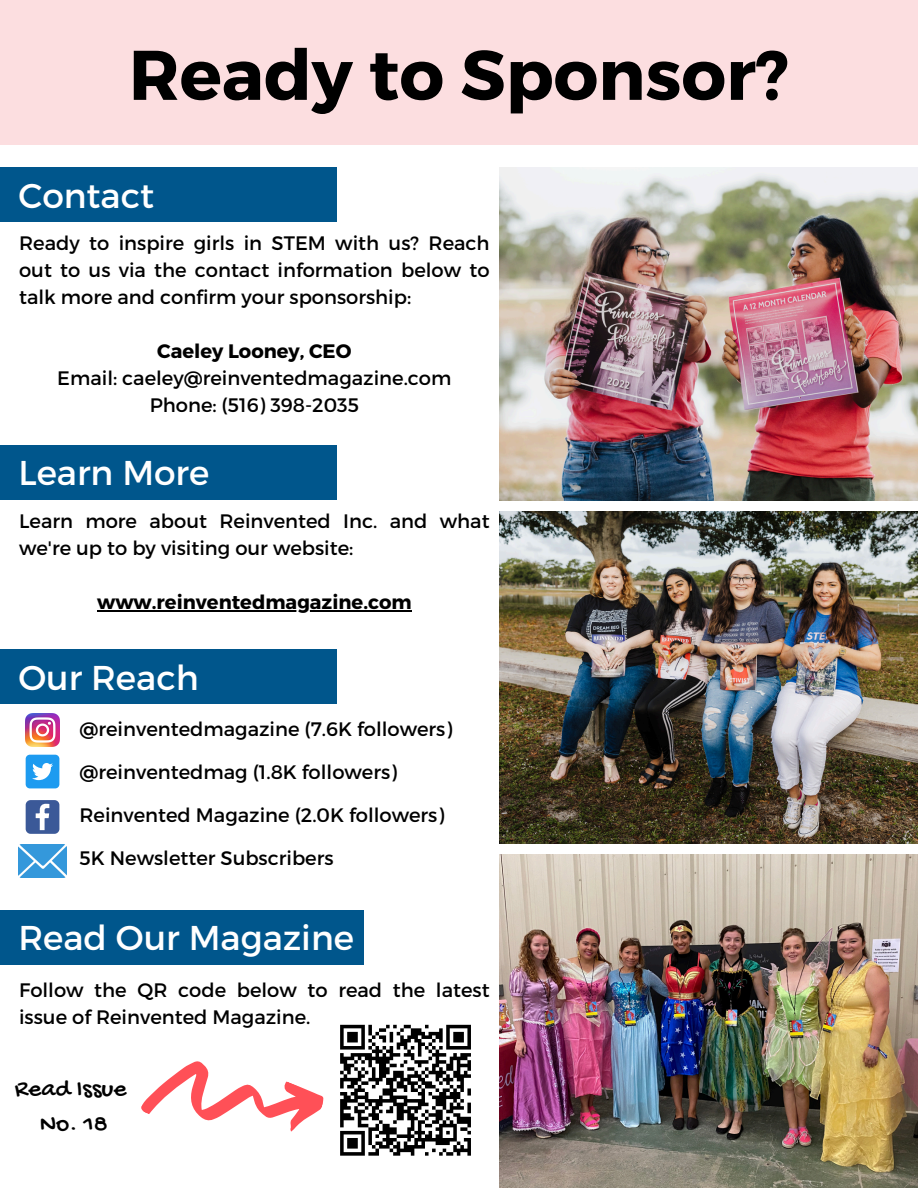
<style>
.page{position:relative;width:918px;height:1188px;background:#fff}
.page>*{position:absolute;margin:0;border:0;box-sizing:border-box;transform-origin:0 0}
.t1{font:700 70.05px "Montserrat";color:#000}
.t2{font:34.35px "Montserrat";color:#fff}
.t3{font:25.5px/34.8px "Gochi Hand";color:#000;text-align:center}
.t4{font:19.5px/27px "Montserrat";color:#000}
.t5{font:700 19.5px "Montserrat";color:#000}
</style>
<div class="page">
<div style="left:0;top:0;width:918px;height:145px;background:#fcdee0"></div>
<div style="left:0;top:167px;width:337px;height:55px;background:#00568c"></div>
<div style="left:0;top:445px;width:337px;height:55px;background:#00568c"></div>
<div style="left:0;top:649px;width:337px;height:55px;background:#00568c"></div>
<div style="left:0;top:910px;width:364px;height:55px;background:#00568c"></div>
<img style="left:499px;top:167px;width:419px;height:333px">
<img style="left:499px;top:512px;width:419px;height:332px">
<img style="left:499px;top:855px;width:419px;height:333px">
<img style="left:26px;top:713px;width:33px;height:34px">
<div style="left:26px;top:755px;width:33px;height:33px;background:#1d9bf0;border-radius:4px"></div>
<svg style="left:32px;top:763px;width:21px;height:17px"></svg>
<svg style="left:26px;top:800px;width:33px;height:34px"></svg>
<img style="left:18px;top:844px;width:49px;height:34px">
<svg style="left:141px;top:1061px;width:183px;height:71px"></svg>
<hr style="left:97px;top:611px;width:315px;height:1px;background:#000">
<svg style="left:340px;top:1024px;width:131px;height:132px"></svg>
<h1 class="t1" style="left:129px;top:29px;width:662px">Ready to Sponsor?</h1>
<h2 class="t2" style="left:18px;top:173px;width:137px">Contact</h2>
<p class="t4" style="left:19px;top:229px;width:472px;text-align:justify">Ready to inspire girls in STEM with us? Reach out to us via the contact information below to talk more and confirm your sponsorship:</p>
<p class="t5" style="left:157px;top:339px;width:196px">Caeley Looney, CEO</p>
<p class="t4" style="left:57px;top:364px;width:396px">Email: caeley@reinventedmagazine.com</p>
<p class="t4" style="left:150px;top:391px;width:211px">Phone: (516) 398-2035</p>
<h2 class="t2" style="left:18px;top:451px;width:193px">Learn More</h2>
<p class="t4" style="left:19px;top:507px;width:472px">Learn more about Reinvented Inc. and what we're up to by visiting our website:</p>
<p class="t5" style="left:97px;top:590px;width:316px">www.reinventedmagazine.com</p>
<p class="t2" style="left:18px;top:655px;width:182px">Our Reach</p>
<h2 class="t4" style="left:80px;top:715px;width:374px">@reinventedmagazine (7.6K followers)</h2>
<p class="t4" style="left:80px;top:758px;width:319px">@reinventedmag (1.8K followers)</p>
<p class="t4" style="left:80px;top:801px;width:366px">Reinvented Magazine (2.0K followers)</p>
<p class="t4" style="left:80px;top:844px;width:256px">5K Newsletter Subscribers</p>
<h5 class="t2" style="left:18px;top:916px;width:337px">Read Our Magazine</h5>
<p class="t4" style="left:19px;top:976px;width:472px">Follow the QR code below to read the latest issue of Reinvented Magazine.</p>
<h3 class="t3" style="left:15px;top:1073px;width:113px">Read Issue<br>No. 18</h3>
</div>
